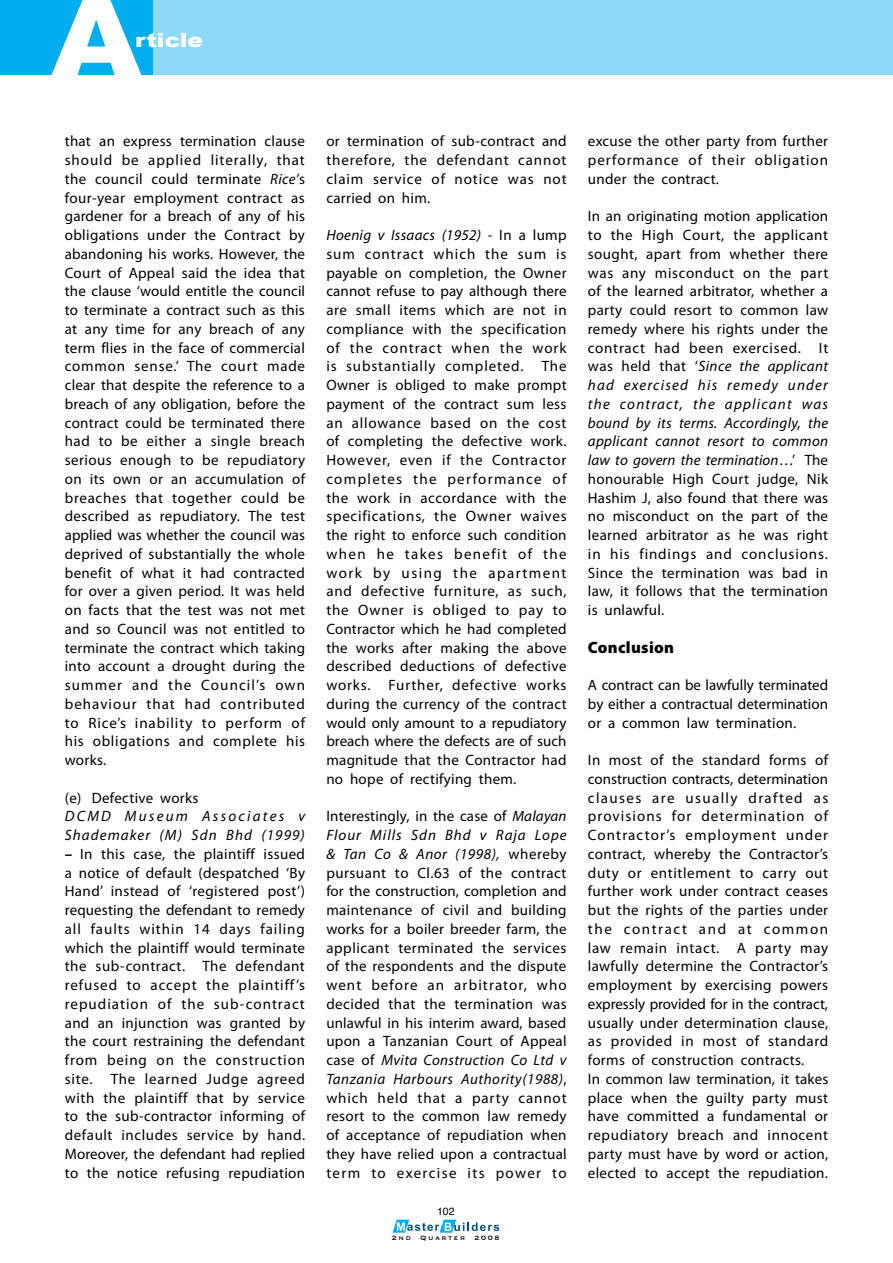
<style>
.page{position:relative;width:893px;height:1263px;background:#fff}
.page>*{position:absolute;margin:0;border:0;box-sizing:border-box;transform-origin:0 0}
.t1{font:900 105px "Arial";color:#fff;scale:1.1 1}
.t2{font:900 19.5px "Arial";color:#fff;scale:1.2 1}
.t3{font:900 16.5px "Myriad Pro";letter-spacing:.02em;color:#000}
.t4{font:15px/18.8px "Myriad Pro";letter-spacing:.02em;color:#000;text-align:justify}
.t5{font:italic 15px/18.8px "Myriad Pro";letter-spacing:.145em;color:#000}
.t6{font:10.5px "Helvetica";color:#000}
.t7{font:8.25px "Copperplate";letter-spacing:.205em;color:#000}
.s1{font-style:italic}
.s2{font-weight:700;font-style:italic}
</style>
<div class="page">
<div style="left:0;top:0;width:893px;height:75px;background:#8ed8f8"></div>
<div style="left:0;top:0;width:153px;height:75px;background:#00adef"></div>
<svg style="left:393px;top:1220px;width:106px;height:12px"></svg>
<h1 class="t1" style="left:51px;top:-21px;width:83px">A</h1>
<h2 class="t2" style="left:135px;top:29px;width:58px">rticle</h2>
<p class="t4" style="left:65px;top:132px;width:242px">that an express termination clause should be applied literally, that the council could terminate <span class="s1">Rice’</span>s four-year employment contract as gardener for a breach of any of his obligations under the Contract by abandoning his works. However, the Court of Appeal said the idea that the clause ‘would entitle the council to terminate a contract such as this at any time for any breach of any term flies in the face of commercial common sense.’ The court made clear that despite the reference to a breach of any obligation, before the contract could be terminated there had to be either a single breach serious enough to be repudiatory on its own or an accumulation of breaches that together could be described as repudiatory. The test applied was whether the council was deprived of substantially the whole benefit of what it had contracted for over a given period. It was held on facts that the test was not met and so Council was not entitled to terminate the contract which taking into account a drought during the summer and the Council’s own behaviour that had contributed to Rice’s inability to perform of his obligations and complete his works.</p>
<p class="t4" style="left:65px;top:788px;width:135px">(e) Defective works</p>
<p class="t5" style="left:65px;top:807px;width:242px">DCMD Museum Associates v<br>Shademaker (M) Sdn Bhd (1999)</p>
<p class="t4" style="left:65px;top:844px;width:242px"><span class="s2">–</span> In this case, the plaintiff issued a notice of default (despatched ‘By Hand’ instead of ‘registered post’) requesting the defendant to remedy all faults within 14 days failing which the plaintiff would terminate the sub-contract. The defendant refused to accept the plaintiff’s repudiation of the sub-contract and an injunction was granted by the court restraining the defendant from being on the construction site. The learned Judge agreed with the plaintiff that by service to the sub-contractor informing of default includes service by hand.<br>Moreover, the defendant had replied to the notice refusing repudiation</p>
<p class="t4" style="left:326px;top:132px;width:242px">or termination of sub-contract and therefore, the defendant cannot claim service of notice was not carried on him.</p>
<p class="t4" style="left:326px;top:225px;width:242px"><span class="s1">Hoenig v Issaacs (1952) -</span> In a lump sum contract which the sum is payable on completion, the Owner cannot refuse to pay although there are small items which are not in compliance with the specification of the contract when the work is substantially completed. The Owner is obliged to make prompt payment of the contract sum less an allowance based on the cost of completing the defective work.<br>However, even if the Contractor completes the performance of the work in accordance with the specifications, the Owner waives the right to enforce such condition when he takes benefit of the work by using the apartment and defective furniture, as such, the Owner is obliged to pay to Contractor which he had completed the works after making the above described deductions of defective works. Further, defective works during the currency of the contract would only amount to a repudiatory breach where the defects are of such magnitude that the Contractor had no hope of rectifying them.</p>
<p class="t4" style="left:326px;top:807px;width:242px">Interestingly, in the case of <span class="s1">Malayan Flour Mills Sdn Bhd v Raja Lope &amp; Tan Co &amp; Anor (1998),</span> whereby pursuant to Cl.63 of the contract for the construction, completion and maintenance of civil and building works for a boiler breeder farm, the applicant terminated the services of the respondents and the dispute went before an arbitrator, who decided that the termination was unlawful in his interim award, based upon a Tanzanian Court of Appeal case of <span class="s1">Mvita Construction Co Ltd v Tanzania Harbours Authority(1988)</span>, which held that a party cannot resort to the common law remedy of acceptance of repudiation when they have relied upon a contractual term to exercise its power to</p>
<p class="t6" style="left:437px;top:1202px;width:19px">102</p>
<p class="t7" style="left:392px;top:1232px;width:109px">2nd Quarter 2008</p>
<p class="t4" style="left:588px;top:132px;width:242px">excuse the other party from further performance of their obligation under the contract.</p>
<p class="t4" style="left:588px;top:207px;width:242px">In an originating motion application to the High Court, the applicant sought, apart from whether there was any misconduct on the part of the learned arbitrator, whether a party could resort to common law remedy where his rights under the contract had been exercised. It was held that ‘<span class="s1">Since the applicant had exercised his remedy under the contract, the applicant was bound by its terms. Accordingly, the applicant cannot resort to common law to govern the termination</span>…’ The honourable High Court judge, Nik Hashim J, also found that there was no misconduct on the part of the learned arbitrator as he was right in his findings and conclusions.<br>Since the termination was bad in law, it follows that the termination is unlawful.</p>
<p class="t3" style="left:588px;top:636px;width:88px">Conclusion</p>
<p class="t4" style="left:588px;top:675px;width:242px">A contract can be lawfully terminated by either a contractual determination or a common law termination.</p>
<p class="t4" style="left:588px;top:750px;width:242px;text-align:left">In most of the standard forms of construction contracts, determination clauses are usually drafted as provisions for determination of Contractor’s employment under contract, whereby the Contractor’s duty or entitlement to carry out further work under contract ceases but the rights of the parties under the contract and at common law remain intact. A party may lawfully determine the Contractor’s employment by exercising powers expressly provided for in the contract, usually under determination clause, as provided in most of standard forms of construction contracts.<br>In common law termination, it takes place when the guilty party must have committed a fundamental or repudiatory breach and innocent party must have by word or action, elected to accept the repudiation.</p>
</div>
